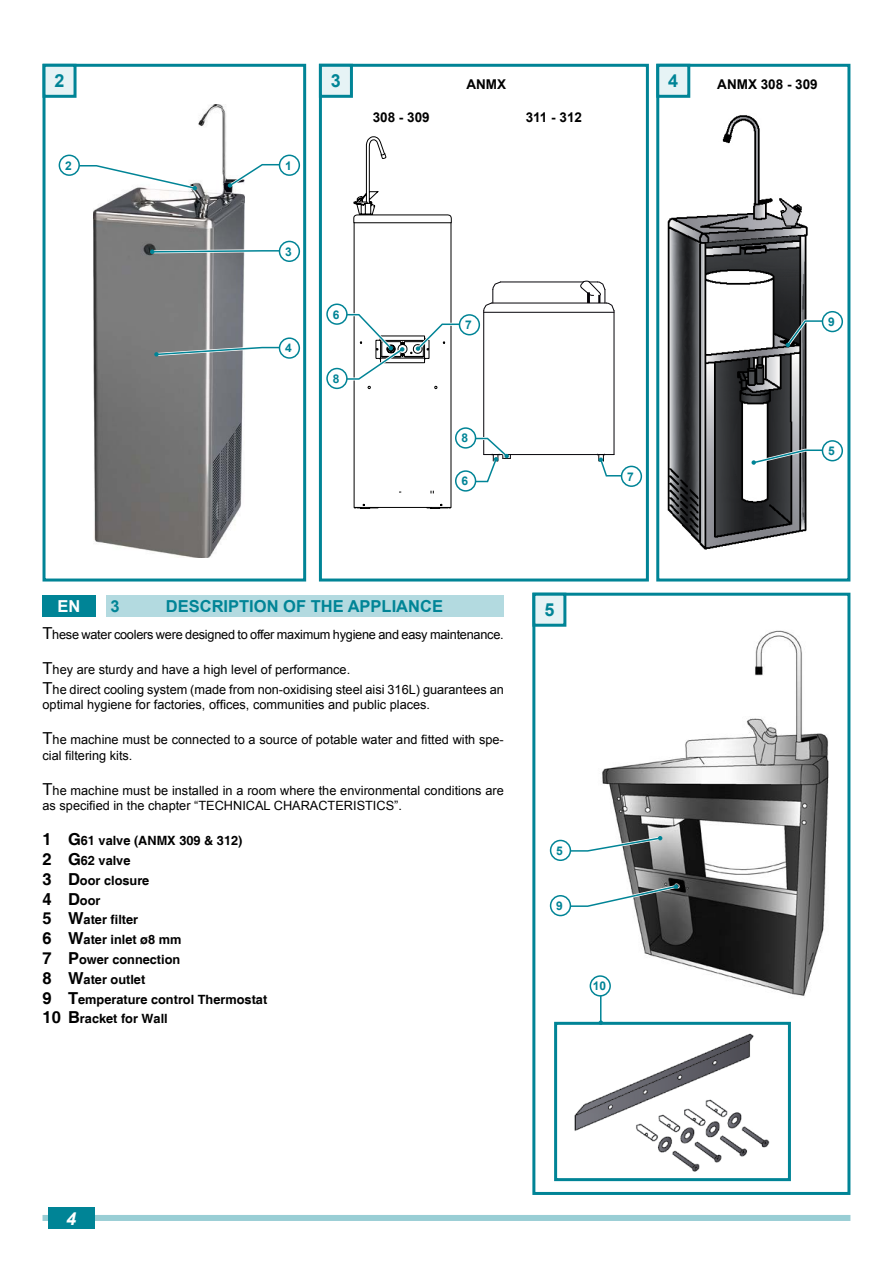
<style>
.page{position:relative;width:893px;height:1263px;background:#fff}
.page>*{position:absolute;margin:0;border:0;box-sizing:border-box;transform-origin:0 0}
.t1{font:700 18px "Arial";color:#008496}
.t2{font:italic 700 18px "Arial";color:#fff}
.t3{font:700 16.5px "Arial";color:#008496}
.t4{font:700 16.5px "Arial";color:#fff}
.t5{font:700 13.5px "Arial";color:#000}
.t6{font:12.75px/15.3px "Arial";color:#000}
.t7{font:700 12.75px/19.8px "Helvetica";color:#000}
.t8{font:12.75px "Arial";letter-spacing:-.02em;color:#000}
.t9{font:700 12px "Arial";color:#008496}
.s1{font-size:16.5px}
</style>
<div class="page">
<div style="left:43px;top:1215px;width:807px;height:6px;background:#99ced5"></div>
<div style="left:48px;top:1207px;width:47px;height:22px;background:#008496"></div>
<div style="left:43px;top:64px;width:263px;height:517px;border:3px solid #008496"></div>
<div style="left:656px;top:64px;width:194px;height:517px;border:3px solid #008496"></div>
<hr style="left:491px;top:303px;width:115px;height:1px;background:#050308">
<hr style="left:501px;top:282px;width:82px;height:1px;background:#050308">
<hr style="left:484px;top:454px;width:130px;height:1px;background:#050308">
<hr style="left:614px;top:311px;width:1px;height:144px;background:#050308">
<hr style="left:483px;top:311px;width:1px;height:144px;background:#050308">
<hr style="left:484px;top:312px;width:130px;height:1px;background:#050308">
<svg style="left:580px;top:280px;width:34px;height:32px"></svg>
<svg style="left:483px;top:281px;width:18px;height:31px"></svg>
<div style="left:319px;top:64px;width:330px;height:517px;border:3px solid #008496"></div>
<img style="left:593px;top:630px;width:236px;height:367px">
<div style="left:532px;top:593px;width:318px;height:602px;border:3px solid #008496"></div>
<div style="left:44px;top:65px;width:31px;height:31px;background:#e6f3f5"></div>
<div style="left:43px;top:64px;width:34px;height:34px;border:3px solid #008496"></div>
<div style="left:658px;top:65px;width:31px;height:31px;background:#e6f3f5"></div>
<div style="left:656px;top:64px;width:34px;height:34px;border:3px solid #008496"></div>
<div style="left:320px;top:65px;width:31px;height:31px;background:#e6f3f5"></div>
<div style="left:319px;top:64px;width:34px;height:34px;border:3px solid #008496"></div>
<div style="left:534px;top:594px;width:31px;height:31px;background:#e6f3f5"></div>
<div style="left:532px;top:593px;width:34px;height:34px;border:3px solid #008496"></div>
<img style="left:574px;top:1033px;width:196px;height:139px">
<div style="left:554px;top:1022px;width:237px;height:159px;border:3px solid #008496"></div>
<img style="left:94px;top:105px;width:150px;height:452px">
<img style="left:667px;top:115px;width:141px;height:435px">
<div style="left:106px;top:595px;width:398px;height:22px;background:#b3dae0"></div>
<div style="left:43px;top:595px;width:53px;height:22px;background:#008496"></div>
<div style="left:279px;top:155px;width:21px;height:21px;border:2px solid #008496;border-radius:50%"></div>
<svg style="left:226px;top:162px;width:56px;height:28px"></svg>
<div style="left:822px;top:311px;width:21px;height:21px;border:2px solid #008496;border-radius:50%"></div>
<svg style="left:784px;top:318px;width:41px;height:31px"></svg>
<div style="left:822px;top:440px;width:21px;height:21px;border:2px solid #008496;border-radius:50%"></div>
<svg style="left:750px;top:447px;width:75px;height:19px"></svg>
<div style="left:279px;top:241px;width:21px;height:21px;border:2px solid #008496;border-radius:50%"></div>
<svg style="left:149px;top:248px;width:133px;height:7px"></svg>
<div style="left:279px;top:337px;width:21px;height:22px;border:2px solid #008496;border-radius:50%"></div>
<svg style="left:153px;top:344px;width:129px;height:14px"></svg>
<div style="left:59px;top:155px;width:21px;height:21px;border:2px solid #008496;border-radius:50%"></div>
<svg style="left:76px;top:163px;width:122px;height:29px"></svg>
<div style="left:326px;top:368px;width:22px;height:21px;border:2px solid #008496;border-radius:50%"></div>
<div style="left:326px;top:303px;width:22px;height:22px;border:2px solid #008496;border-radius:50%"></div>
<div style="left:459px;top:314px;width:21px;height:21px;border:2px solid #008496;border-radius:50%"></div>
<svg style="left:344px;top:136px;width:118px;height:373px"></svg>
<div style="left:456px;top:428px;width:20px;height:20px;background:#fff;border-radius:50%"></div>
<div style="left:455px;top:427px;width:21px;height:22px;border:2px solid #008496;border-radius:50%"></div>
<div style="left:456px;top:471px;width:20px;height:20px;background:#fff;border-radius:50%"></div>
<div style="left:455px;top:470px;width:21px;height:22px;border:2px solid #008496;border-radius:50%"></div>
<svg style="left:473px;top:435px;width:38px;height:50px"></svg>
<div style="left:621px;top:466px;width:21px;height:21px;border:2px solid #008496;border-radius:50%"></div>
<svg style="left:597px;top:454px;width:27px;height:25px"></svg>
<div style="left:550px;top:840px;width:21px;height:21px;border:2px solid #008496;border-radius:50%"></div>
<svg style="left:568px;top:835px;width:95px;height:19px"></svg>
<div style="left:550px;top:895px;width:21px;height:21px;border:2px solid #008496;border-radius:50%"></div>
<svg style="left:568px;top:883px;width:111px;height:26px"></svg>
<div style="left:590px;top:976px;width:20px;height:20px;background:#fff;border-radius:50%"></div>
<div style="left:590px;top:975px;width:21px;height:21px;border:2px solid #008496;border-radius:50%"></div>
<svg style="left:599px;top:996px;width:4px;height:29px"></svg>
<h1 class="t1" style="left:55px;top:69px;width:12px">2</h1>
<h1 class="t1" style="left:331px;top:69px;width:12px">3</h1>
<h1 class="t1" style="left:668px;top:69px;width:12px">4</h1>
<p class="t5" style="left:466px;top:76px;width:41px">ANMX</p>
<p class="t5" style="left:717px;top:76px;width:102px">ANMX 308 - 309</p>
<p class="t9" style="left:65px;top:157px;width:8px">2</p>
<p class="t9" style="left:285px;top:157px;width:8px">1</p>
<p class="t5" style="left:373px;top:109px;width:59px">308 - 309</p>
<p class="t5" style="left:526px;top:109px;width:58px">311 - 312</p>
<p class="t9" style="left:285px;top:244px;width:8px">3</p>
<p class="t9" style="left:285px;top:340px;width:8px">4</p>
<p class="t9" style="left:333px;top:306px;width:8px">6</p>
<p class="t9" style="left:333px;top:371px;width:8px">8</p>
<p class="t9" style="left:465px;top:317px;width:8px">7</p>
<p class="t9" style="left:461px;top:430px;width:8px">8</p>
<p class="t9" style="left:461px;top:473px;width:8px">6</p>
<p class="t9" style="left:627px;top:468px;width:8px">7</p>
<p class="t9" style="left:828px;top:314px;width:8px">9</p>
<p class="t9" style="left:828px;top:443px;width:8px">5</p>
<p class="t3" style="left:111px;top:595px;width:11px">3</p>
<p class="t3" style="left:166px;top:595px;width:279px">DESCRIPTION OF THE APPLIANCE</p>
<h1 class="t1" style="left:544px;top:598px;width:12px">5</h1>
<p class="t8" style="left:43px;top:626px;width:463px"><span class="s1">T</span>hese water coolers were designed to offer maximum hygiene and easy maintenance.</p>
<p class="t6" style="left:43px;top:660px;width:463px;line-height:19.8px"><span class="s1">T</span>hey are sturdy and have a high level of performance.<br><span class="s1">T</span>he direct cooling system (made from non-oxidising steel aisi 316L) guarantees an</p>
<p class="t6" style="left:43px;top:697px;width:389px">optimal hygiene for factories, offices, communities and public places.</p>
<p class="t6" style="left:43px;top:732px;width:463px"><span class="s1">T</span>he machine must be connected to a source of potable water and fitted with spe&shy;cial filtering kits.</p>
<p class="t6" style="left:43px;top:783px;width:463px"><span class="s1">T</span>he machine must be installed in a room where the environmental conditions are as specified in the chapter “TECHNICAL CHARACTERISTICS”.</p>
<p class="t7" style="left:43px;top:831px;width:226px"><span class="s1">1 G</span>61 valve (AN MX 309 &amp; 312)<br><span class="s1">2 G</span>62 valve<br><span class="s1">3 D</span>oor closure<br><span class="s1">4 D</span>oor<br><span class="s1">5 W</span>ater filter<br><span class="s1">6 W</span>ater inlet ø8 mm<br><span class="s1">7 P</span>ower connection<br><span class="s1">8 W</span>ater outlet<br><span class="s1">9 T</span>emperature control Thermostat<br><span class="s1">10 B</span>racket for Wall</p>
<p class="t4" style="left:58px;top:595px;width:24px">EN</p>
<p class="t9" style="left:556px;top:843px;width:8px">5</p>
<p class="t9" style="left:556px;top:898px;width:8px">9</p>
<p class="t9" style="left:593px;top:978px;width:15px">10</p>
<h1 class="t2" style="left:66px;top:1206px;width:12px">4</h1>
</div>
